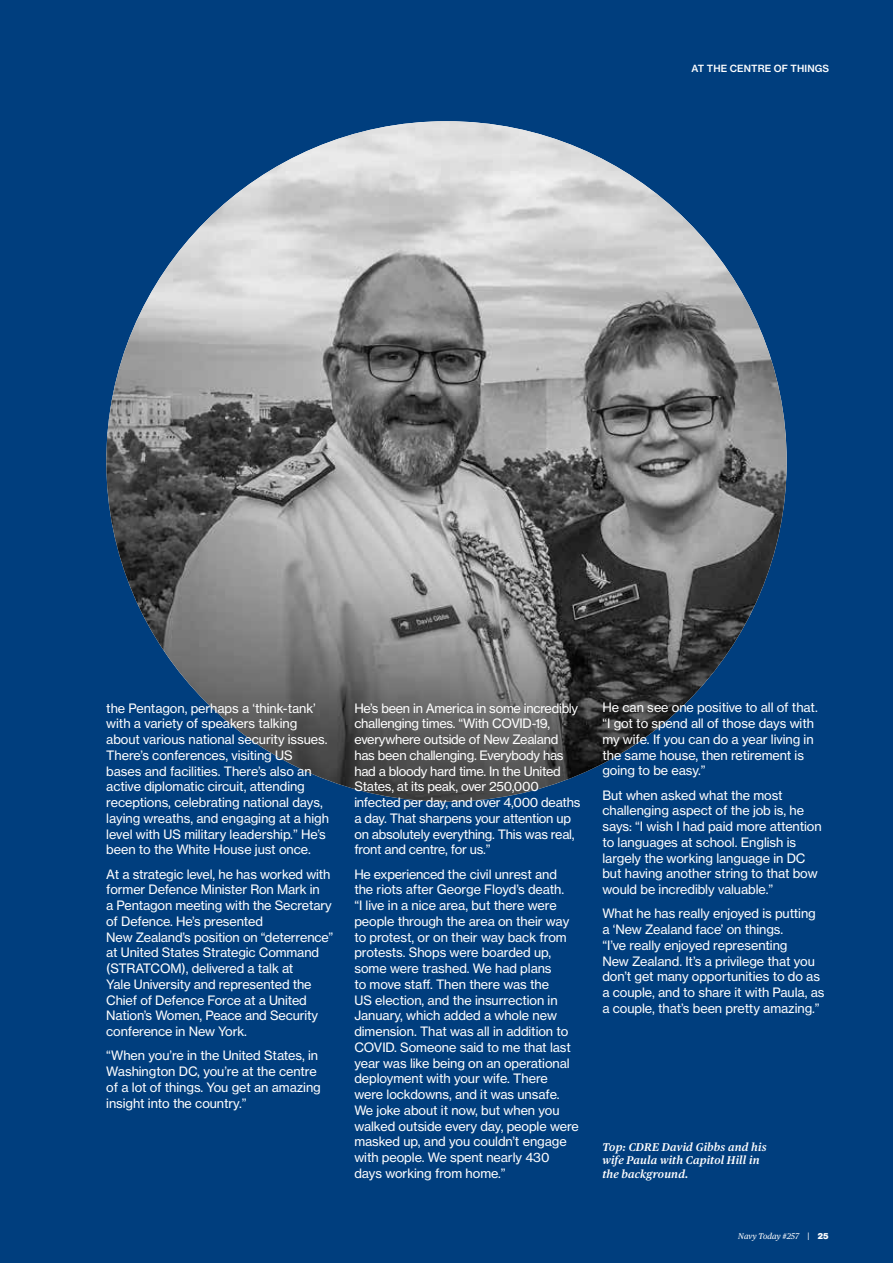
<style>
.page{position:relative;width:893px;height:1263px;background:#003e7e}
.page>*{position:absolute;margin:0;border:0;box-sizing:border-box;transform-origin:0 0}
.t1{font:12.75px/15.8px "Haas Grot Text 55 Roman";letter-spacing:-.005em;color:#fff}
.t2{font:italic 600 11.25px/13.5px "Publico Text";letter-spacing:.015em;color:#fff}
.t3{font:500 9.75px "Haas Grot Text 65";letter-spacing:.01em;color:#fff}
.t4{font:italic 8.25px "Publico Text";color:#fff}
.s1{font-family:"Haas Grot Text 55 Roman";font-style:normal}
.s2{font-family:"Haas Grot Disp 95";font-weight:900;font-style:normal}
</style>
<div class="page">
<img style="left:106px;top:121px;width:681px;height:680px;border-radius:340px">
<p class="t3" style="left:692px;top:62px;width:139px">AT THE CENTRE OF THINGS</p>
<p class="t1" style="left:106px;top:700px;width:224px">the Pentagon, perhaps a ‘think-tank’ with a variety of speakers talking about various national security issues.<br>There’s conferences, visiting US bases and facilities. There’s also an active diplomatic circuit, attending receptions, celebrating national days, laying wreaths, and engaging at a high level with US military leadership.” He’s been to the White House just once.</p>
<p class="t1" style="left:106px;top:866px;width:228px">At a strategic level, he has worked with former Defence Minister Ron Mark in<br>a Pentagon meeting with the Secretary of Defence. He’s presented<br>New Zealand’s position on “deterrence” at United States Strategic Command (STRATCOM), delivered a talk at<br>Yale University and represented the Chief of Defence Force at a United Nation’s Women, Peace and Security conference in New York.</p>
<p class="t1" style="left:106px;top:1048px;width:216px">“When you’re in the United States, in Washington DC, you’re at the centre of a lot of things. You get an amazing insight into the country.”</p>
<p class="t1" style="left:354px;top:700px;width:228px">He’s been in America in some incredibly challenging times. “With COVID-19, everywhere outside of New Zealand has been challenging. Everybody has had a bloody hard time. In the United States, at its peak, over 250,000 infected per day, and over 4,000 deaths a day. That sharpens your attention up on absolutely everything. This was real, front and centre, for us.”</p>
<p class="t1" style="left:354px;top:866px;width:226px">He experienced the civil unrest and the riots after George Floyd’s death.<br>“I live in a nice area, but there were people through the area on their way to protest, or on their way back from protests. Shops were boarded up, some were trashed. We had plans<br>to move staff. Then there was the<br>US election, and the insurrection in January, which added a whole new dimension. That was all in addition to COVID. Someone said to me that last year was like being on an operational deployment with your wife. There were lockdowns, and it was unsafe.<br>We joke about it now, but when you walked outside every day, people were masked up, and you couldn’t engage with people. We spent nearly 430 days working from home.”</p>
<p class="t1" style="left:602px;top:700px;width:217px">He can see one positive to all of that. “I got to spend all of those days with my wife. If you can do a year living in the same house, then retirement is going to be easy.”</p>
<p class="t1" style="left:602px;top:787px;width:221px">But when asked what the most challenging aspect of the job is, he says: “I wish I had paid more attention to languages at school. English is largely the working language in DC but having another string to that bow would be incredibly valuable.”</p>
<p class="t1" style="left:602px;top:906px;width:224px">What he has really enjoyed is putting a ‘New Zealand face’ on things.<br>“I’ve really enjoyed representing<br>New Zealand. It’s a privilege that you don’t get many opportunities to do as a couple, and to share it with Paula, as a couple, that’s been pretty amazing.”</p>
<p class="t2" style="left:602px;top:1139px;width:166px">Top: CDRE David Gibbs and his wife Paula with Capitol Hill in the background.</p>
<p class="t4" style="left:738px;top:1230px;width:92px">Navy Today #257 <span class="s1">|</span> <span class="s2">25</span></p>
</div>
